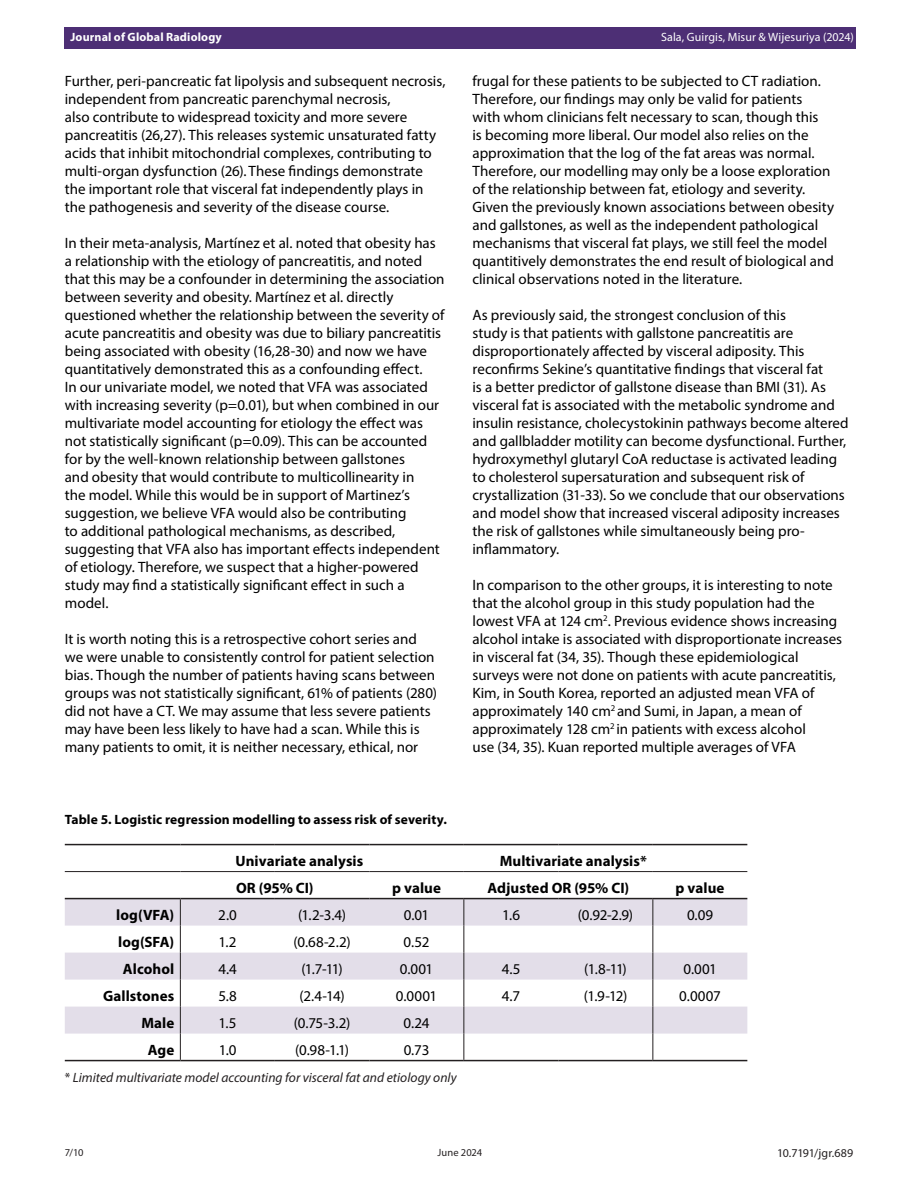
<style>
.page{position:relative;width:918px;height:1188px;background:#fff}
.page>*{position:absolute;margin:0;border:0;box-sizing:border-box;transform-origin:0 0}
.Body_Text{font:15px/18px "Myriad Pro";color:#000}
.Table_Text_Values{font:15px "Myriad Pro";letter-spacing:-.025em;color:#000}
.Table_Text_Values-2{font:700 15px "Myriad Pro";letter-spacing:.005em;color:#000}
.t1{font:italic 13.5px "Myriad Pro";color:#231f20}
.Table_Figure_Heading{font:700 13.5px "Myriad Pro";letter-spacing:.01em;color:#000}
.t2{font:12px "Myriad Pro";letter-spacing:.005em;color:#fff}
.t3{font:700 12px "Myriad Pro";letter-spacing:.015em;color:#fff}
.t4{font:12px "Myriad Pro";letter-spacing:-.01em;color:#231f20}
.t5{font:10.5px "Myriad Pro";color:#231f20}
.s1{font-style:normal}
</style>
<div class="page">
<svg style="left:65px;top:899px;width:682px;height:135px;fill:#e3dee9"></svg>
<hr style="left:65px;top:844px;width:115px;height:1px;background:#231f20">
<hr style="left:180px;top:844px;width:95px;height:1px;background:#231f20">
<hr style="left:275px;top:844px;width:94px;height:1px;background:#231f20">
<hr style="left:369px;top:844px;width:95px;height:1px;background:#231f20">
<hr style="left:464px;top:844px;width:94px;height:1px;background:#231f20">
<hr style="left:558px;top:844px;width:95px;height:1px;background:#231f20">
<hr style="left:653px;top:844px;width:94px;height:1px;background:#231f20">
<hr style="left:65px;top:898px;width:115px;height:1px;background:#231f20">
<hr style="left:653px;top:898px;width:94px;height:1px;background:#231f20">
<hr style="left:65px;top:871px;width:115px;height:1px;background:#231f20">
<hr style="left:180px;top:871px;width:95px;height:1px;background:#231f20">
<hr style="left:275px;top:871px;width:94px;height:1px;background:#231f20">
<hr style="left:369px;top:871px;width:95px;height:1px;background:#231f20">
<hr style="left:464px;top:871px;width:94px;height:1px;background:#231f20">
<hr style="left:558px;top:871px;width:95px;height:1px;background:#231f20">
<hr style="left:653px;top:871px;width:94px;height:1px;background:#231f20">
<hr style="left:65px;top:1060px;width:115px;height:1px;background:#231f20">
<hr style="left:653px;top:1060px;width:94px;height:1px;background:#231f20">
<hr style="left:180px;top:898px;width:95px;height:1px;background:#231f20">
<hr style="left:275px;top:898px;width:94px;height:1px;background:#231f20">
<hr style="left:369px;top:898px;width:95px;height:1px;background:#231f20">
<hr style="left:180px;top:1060px;width:95px;height:1px;background:#231f20">
<hr style="left:275px;top:1060px;width:94px;height:1px;background:#231f20">
<hr style="left:369px;top:1060px;width:95px;height:1px;background:#231f20">
<svg style="left:180px;top:899px;width:1px;height:161px"></svg>
<hr style="left:464px;top:898px;width:94px;height:1px;background:#231f20">
<hr style="left:558px;top:898px;width:95px;height:1px;background:#231f20">
<hr style="left:464px;top:1060px;width:94px;height:1px;background:#231f20">
<hr style="left:558px;top:1060px;width:95px;height:1px;background:#231f20">
<svg style="left:464px;top:899px;width:1px;height:161px"></svg>
<svg style="left:653px;top:899px;width:1px;height:161px"></svg>
<div style="left:65px;top:27px;width:791px;height:21px;background:#4d2f75"></div>
<p class="t3" style="left:70px;top:29px;width:153px">Journal of Global Radiology</p>
<p class="t2" style="left:661px;top:29px;width:194px">Sala, Guirgis, Misur &amp; Wijesuriya (2024)</p>
<p class="Body_Text" style="left:65px;top:72px;width:382px">Further, peri-pancreatic fat lipolysis and subsequent necrosis, independent from pancreatic parenchymal necrosis,<br>also contribute to widespread toxicity and more severe pancreatitis (26,27). This releases systemic unsaturated fatty acids that inhibit mitochondrial complexes, contributing to multi-organ dysfunction (26).These findings demonstrate the important role that visceral fat independently plays in the pathogenesis and severity of the disease course.</p>
<p class="Body_Text" style="left:65px;top:234px;width:381px">In their meta-analysis, Martínez et al. noted that obesity has a relationship with the etiology of pancreatitis, and noted that this may be a confounder in determining the association between severity and obesity. Martínez et al. directly questioned whether the relationship between the severity of acute pancreatitis and obesity was due to biliary pancreatitis being associated with obesity (16,28-30) and now we have quantitatively demonstrated this as a confounding effect.<br>In our univariate model, we noted that VFA was associated with increasing severity (p=0.01), but when combined in our multivariate model accounting for etiology the effect was not statistically significant (p=0.09). This can be accounted for by the well-known relationship between gallstones<br>and obesity that would contribute to multicollinearity in<br>the model. While this would be in support of Martinez’s suggestion, we believe VFA would also be contributing<br>to additional pathological mechanisms, as described, suggesting that VFA also has important effects independent of etiology. Therefore, we suspect that a higher-powered study may find a statistically significant effect in such a model.</p>
<p class="Body_Text" style="left:65px;top:630px;width:374px">It is worth noting this is a retrospective cohort series and we were unable to consistently control for patient selection bias. Though the number of patients having scans between groups was not statistically significant, 61% of patients (280) did not have a CT. We may assume that less severe patients may have been less likely to have had a scan. While this is many patients to omit, it is neither necessary, ethical, nor</p>
<p class="Table_Figure_Heading" style="left:65px;top:811px;width:384px">Table 5. Logistic regression modelling to assess risk of severity.</p>
<p class="Body_Text" style="left:472px;top:72px;width:363px">frugal for these patients to be subjected to CT radiation.<br>Therefore, our findings may only be valid for patients<br>with whom clinicians felt necessary to scan, though this<br>is becoming more liberal. Our model also relies on the approximation that the log of the fat areas was normal.<br>Therefore, our modelling may only be a loose exploration of the relationship between fat, etiology and severity.<br>Given the previously known associations between obesity and gallstones, as well as the independent pathological mechanisms that visceral fat plays, we still feel the model quantitively demonstrates the end result of biological and clinical observations noted in the literature.</p>
<p class="Body_Text" style="left:472px;top:306px;width:378px">As previously said, the strongest conclusion of this<br>study is that patients with gallstone pancreatitis are disproportionately affected by visceral adiposity. This reconfirms Sekine’s quantitative findings that visceral fat<br>is a better predictor of gallstone disease than BMI (31). As visceral fat is associated with the metabolic syndrome and insulin resistance, cholecystokinin pathways become altered and gallbladder motility can become dysfunctional. Further, hydroxymethyl glutaryl CoA reductase is activated leading to cholesterol supersaturation and subsequent risk of crystallization (31-33). So we conclude that our observations and model show that increased visceral adiposity increases the risk of gallstones while simultaneously being pro&shy;inflammatory.</p>
<p class="Body_Text" style="left:472px;top:576px;width:371px">In comparison to the other groups, it is interesting to note that the alcohol group in this study population had the lowest VFA at 124 cm<sup>2</sup>. Previous evidence shows increasing alcohol intake is associated with disproportionate increases in visceral fat (34, 35). Though these epidemiological surveys were not done on patients with acute pancreatitis, Kim, in South Korea, reported an adjusted mean VFA of approximately 140 cm<sup>2</sup> and Sumi, in Japan, a mean of approximately 128 cm<sup>2</sup> in patients with excess alcohol<br>use (34, 35). Kuan reported multiple averages of VFA</p>
<p class="Table_Text_Values-2" style="left:235px;top:851px;width:129px">Univariate analysis</p>
<p class="Table_Text_Values-2" style="left:500px;top:851px;width:149px">Multivariate analysis*</p>
<p class="Table_Text_Values-2" style="left:236px;top:878px;width:79px">OR (95% CI)</p>
<p class="Table_Text_Values-2" style="left:392px;top:878px;width:50px">p value</p>
<p class="Table_Text_Values-2" style="left:487px;top:878px;width:143px">Adjusted OR (95% CI)</p>
<p class="Table_Text_Values-2" style="left:676px;top:878px;width:50px">p value</p>
<p class="Table_Text_Values-2" style="left:116px;top:905px;width:60px">log(VFA)</p>
<p class="Table_Text_Values" style="left:218px;top:905px;width:20px">2.0</p>
<p class="Table_Text_Values" style="left:298px;top:905px;width:50px">(1.2-3.4)</p>
<p class="Table_Text_Values" style="left:404px;top:905px;width:27px">0.01</p>
<p class="Table_Text_Values" style="left:502px;top:905px;width:19px">1.6</p>
<p class="Table_Text_Values" style="left:578px;top:905px;width:57px">(0.92-2.9)</p>
<p class="Table_Text_Values" style="left:687px;top:905px;width:28px">0.09</p>
<p class="Table_Text_Values-2" style="left:118px;top:932px;width:58px">log(SFA)</p>
<p class="Table_Text_Values" style="left:219px;top:932px;width:20px">1.2</p>
<p class="Table_Text_Values" style="left:293px;top:932px;width:59px">(0.68-2.2)</p>
<p class="Table_Text_Values" style="left:404px;top:932px;width:28px">0.52</p>
<p class="Table_Text_Values-2" style="left:123px;top:959px;width:53px">Alcohol</p>
<p class="Table_Text_Values" style="left:218px;top:959px;width:20px">4.4</p>
<p class="Table_Text_Values" style="left:301px;top:959px;width:43px">(1.7-11)</p>
<p class="Table_Text_Values" style="left:400px;top:959px;width:35px">0.001</p>
<p class="Table_Text_Values" style="left:502px;top:959px;width:20px">4.5</p>
<p class="Table_Text_Values" style="left:584px;top:959px;width:44px">(1.8-11)</p>
<p class="Table_Text_Values" style="left:683px;top:959px;width:35px">0.001</p>
<p class="Table_Text_Values-2" style="left:103px;top:986px;width:73px">Gallstones</p>
<p class="Table_Text_Values" style="left:218px;top:986px;width:20px">5.8</p>
<p class="Table_Text_Values" style="left:300px;top:986px;width:47px">(2.4-14)</p>
<p class="Table_Text_Values" style="left:396px;top:986px;width:43px">0.0001</p>
<p class="Table_Text_Values" style="left:502px;top:986px;width:20px">4.7</p>
<p class="Table_Text_Values" style="left:584px;top:986px;width:45px">(1.9-12)</p>
<p class="Table_Text_Values" style="left:679px;top:986px;width:43px">0.0007</p>
<p class="Table_Text_Values-2" style="left:141px;top:1013px;width:34px">Male</p>
<p class="Table_Text_Values" style="left:219px;top:1013px;width:20px">1.5</p>
<p class="Table_Text_Values" style="left:294px;top:1013px;width:58px">(0.75-3.2)</p>
<p class="Table_Text_Values" style="left:404px;top:1013px;width:27px">0.24</p>
<p class="Table_Text_Values-2" style="left:148px;top:1040px;width:28px">Age</p>
<p class="Table_Text_Values" style="left:219px;top:1040px;width:19px">1.0</p>
<p class="Table_Text_Values" style="left:295px;top:1040px;width:55px">(0.98-1.1)</p>
<p class="Table_Text_Values" style="left:404px;top:1040px;width:27px">0.73</p>
<p class="t1" style="left:65px;top:1069px;width:393px"><span class="s1">*</span> Limited multivariate model accounting for visceral fat and etiology only</p>
<p class="t5" style="left:65px;top:1146px;width:20px">7/10</p>
<p class="t5" style="left:438px;top:1146px;width:46px">June 2024</p>
<p class="t4" style="left:777px;top:1145px;width:78px">10.7191/jgr.689</p>
</div>
